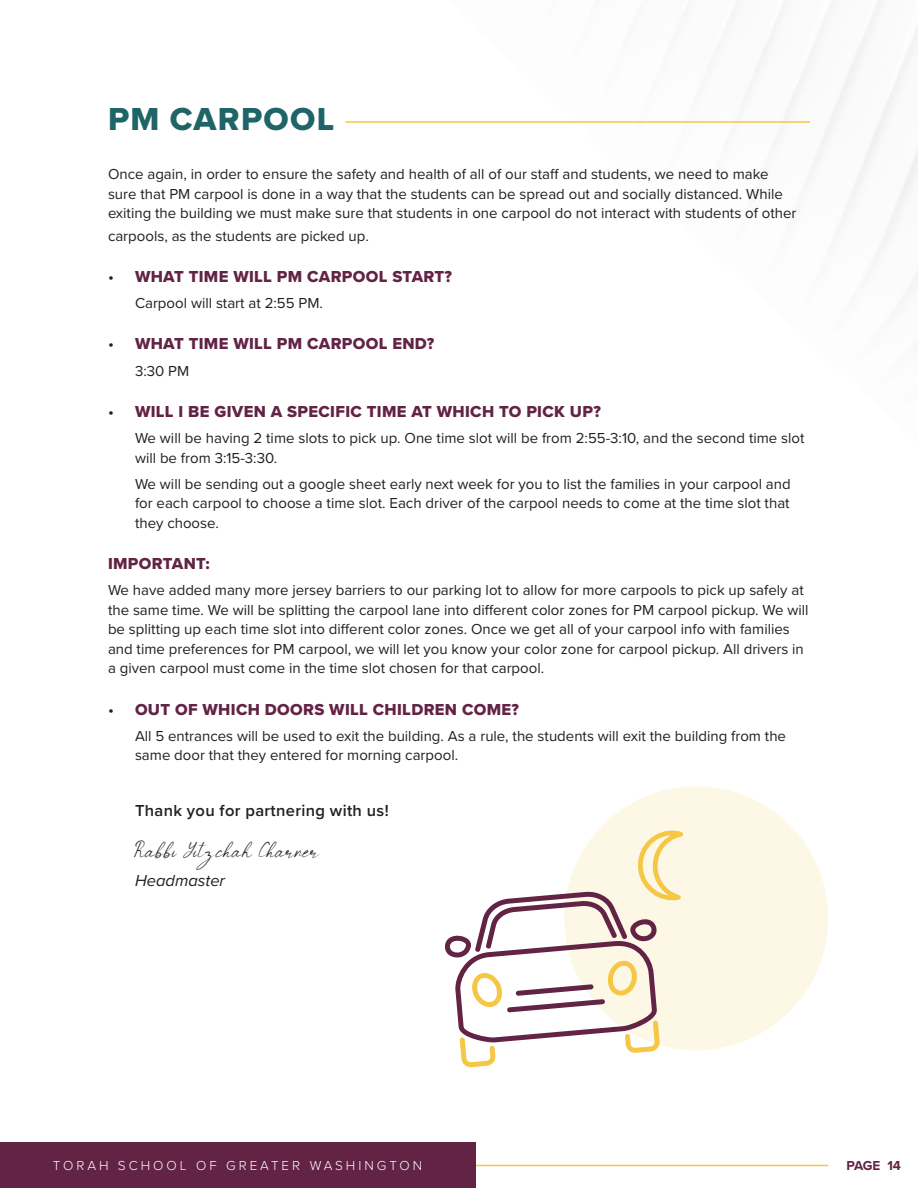
<style>
.page{position:relative;width:918px;height:1188px;background:#fff}
.page>*{position:absolute;margin:0;border:0;box-sizing:border-box;transform-origin:0 0}
.TITLE-_bold{font:33px "Proxima Nova Extrabld";letter-spacing:.04em;color:#1f6466}
.Main_Text_-_IND{font:18px "Barnetta Demo";color:#231f20}
.Main_Text_-_IND-2{font:16.5px "Proxima Nova Extrabld";letter-spacing:.02em;color:#622344}
.Main_Text_-_IND-3{font:600 16.5px "Proxima Nova";letter-spacing:.02em;color:#231f20}
.Main_Text_-_IND-4{font:italic 16.5px "Proxima Nova";color:#231f20}
.Main_Text_-_IND-5{font:15px/19.5px "Proxima Nova";color:#231f20}
.t1{font:300 13.5px "Proxima Nova";letter-spacing:.22em;color:#fff}
.t2{font:700 13.5px "Proxima Nova";letter-spacing:-.015em;color:#622344}
.s1{font-family:"Proxima Nova";color:#231f20}
</style>
<div class="page">
<hr style="left:440px;top:1165px;width:388px;height:1px;background:#f5c744">
<div style="left:0;top:1143px;width:475px;height:45px;background:#622344"></div>
<hr style="left:345px;top:121px;width:465px;height:2px;background:#f5c744">
<div style="left:564px;top:786px;width:264px;height:264px;background:#fdf7e6;border-radius:50%"></div>
<svg style="left:445px;top:829px;width:240px;height:239px"></svg>
<p class="TITLE-_bold" style="left:108px;top:95px;width:228px">PM CARPOOL</p>
<p class="Main_Text_-_IND-5" style="left:108px;top:164px;width:690px">Once again, in order to ensure the safety and health of all of our staff and students, we need to make sure that PM carpool is done in a way that the students can be spread out and socially distanced. While exiting the building we must make sure that students in one carpool do not interact with students of other</p>
<p class="Main_Text_-_IND-5" style="left:108px;top:225px;width:262px">carpools, as the students are picked up.</p>
<p class="Main_Text_-_IND-2" style="left:108px;top:264px;width:346px"><span class="s1">•</span> WHAT TIME WILL PM CARPOOL START?</p>
<p class="Main_Text_-_IND-5" style="left:135px;top:293px;width:189px">Carpool will start at 2:55 PM.</p>
<p class="Main_Text_-_IND-2" style="left:108px;top:331px;width:328px"><span class="s1">•</span> WHAT TIME WILL PM CARPOOL END?</p>
<p class="Main_Text_-_IND-5" style="left:135px;top:360px;width:56px">3:30 PM</p>
<p class="Main_Text_-_IND-2" style="left:108px;top:399px;width:494px"><span class="s1">•</span> WILL I BE GIVEN A SPECIFIC TIME AT WHICH TO PICK UP?</p>
<p class="Main_Text_-_IND-5" style="left:135px;top:428px;width:671px">We will be having 2 time slots to pick up. One time slot will be from 2:55-3:10, and the second time slot will be from 3:15-3:30.</p>
<p class="Main_Text_-_IND-5" style="left:135px;top:473px;width:657px;text-align:justify">We will be sending out a google sheet early next week for you to list the families in your carpool and for each carpool to choose a time slot. Each driver of the carpool needs to come at the time slot that they choose.</p>
<p class="Main_Text_-_IND-2" style="left:108px;top:551px;width:103px">IMPORTANT:</p>
<p class="Main_Text_-_IND-5" style="left:108px;top:580px;width:702px">We have added many more jersey barriers to our parking lot to allow for more carpools to pick up safely at the same time. We will be splitting the carpool lane into different color zones for PM carpool pickup. We will be splitting up each time slot into different color zones. Once we get all of your carpool info with families and time preferences for PM carpool, we will let you know your color zone for carpool pickup. All drivers in a given carpool must come in the time slot chosen for that carpool.</p>
<p class="Main_Text_-_IND-2" style="left:108px;top:697px;width:413px"><span class="s1">•</span> OUT OF WHICH DOORS WILL CHILDREN COME?</p>
<p class="Main_Text_-_IND-5" style="left:135px;top:725px;width:653px">All 5 entrances will be used to exit the building. As a rule, the students will exit the building from the same door that they entered for morning carpool.</p>
<p class="Main_Text_-_IND-3" style="left:135px;top:798px;width:255px">Thank you for partnering with us!</p>
<p class="Main_Text_-_IND" style="left:135px;top:840px;width:186px">Rabbi Yitzchak Charner</p>
<p class="Main_Text_-_IND-4" style="left:135px;top:868px;width:92px">Headmaster</p>
<p class="t1" style="left:53px;top:1155px;width:371px">TORAH SCHOOL OF GREATER WASHINGTON</p>
<p class="t2" style="left:847px;top:1155px;width:56px">PAGE 14</p>
</div>
